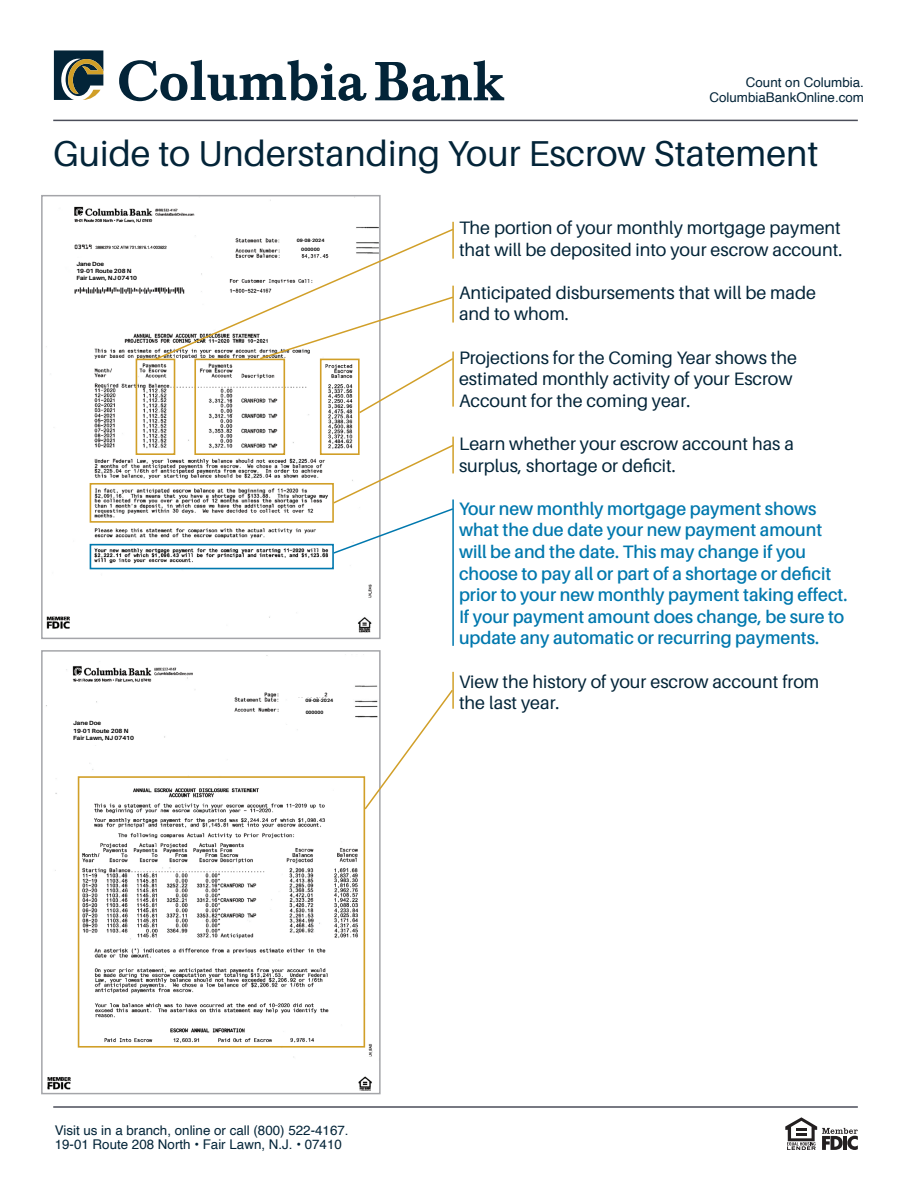
<style>
.page{position:relative;width:918px;height:1188px;background:#fff}
.page>*{position:absolute;margin:0;border:0;box-sizing:border-box;transform-origin:0 0}
.t1{font:36px "Aileron";color:#032438}
.t2{font:18px/21.6px "Aileron";color:#032438}
.t3{font:600 18px/21.6px "Aileron";color:#0078ae}
.t4{font:13.35px "Helvetica";color:#032438}
.t5{font:700 6px/7.2px "Aileron";color:#000;scale:1.04 1}
.t6{font:700 4.8px/9.1px "Aileron";color:#000;text-align:center;scale:1.04 1}
.t7{font:700 4.8px "Aileron";color:#000}
</style>
<div class="page">
<img style="left:46px;top:197px;width:332px;height:436px">
<img style="left:46px;top:655px;width:332px;height:436px">
<svg style="left:54px;top:50px;width:49px;height:50px;background:#55625b"></svg>
<svg style="left:119px;top:60px;width:248px;height:41px"></svg>
<svg style="left:375px;top:60px;width:129px;height:41px"></svg>
<div style="left:136px;top:359px;width:39px;height:96px;border:2px solid #d19f28"></div>
<div style="left:90px;top:483px;width:244px;height:40px;border:2px solid #d19f28"></div>
<div style="left:90px;top:544px;width:244px;height:25px;border:2px solid #0078ae"></div>
<div style="left:194px;top:359px;width:91px;height:96px;border:2px solid #d19f28"></div>
<div style="left:320px;top:359px;width:40px;height:96px;border:2px solid #d19f28"></div>
<div style="left:78px;top:776px;width:287px;height:272px;border:2px solid #d19f28"></div>
<svg style="left:153px;top:227px;width:301px;height:188px"></svg>
<svg style="left:332px;top:443px;width:122px;height:112px"></svg>
<svg style="left:363px;top:688px;width:89px;height:123px"></svg>
<hr style="left:452px;top:286px;width:2px;height:37px;background:#d19f28">
<hr style="left:452px;top:222px;width:2px;height:37px;background:#d19f28">
<hr style="left:452px;top:437px;width:2px;height:36px;background:#d19f28">
<hr style="left:452px;top:672px;width:2px;height:37px;background:#d19f28">
<hr style="left:452px;top:352px;width:2px;height:55px;background:#d19f28">
<hr style="left:452px;top:500px;width:2px;height:146px;background:#0078ae">
<svg style="left:785px;top:1117px;width:73px;height:33px"></svg>
<hr style="left:843px;top:1136px;width:4px;height:14px;background:#231f20">
<hr style="left:53px;top:1106px;width:805px;height:2px;background:#4b4e5a">
<hr style="left:53px;top:120px;width:805px;height:1px;background:#4b4e5a">
<img style="left:293px;top:233px;width:40px;height:20px">
<img style="left:74px;top:259px;width:68px;height:25px">
<img style="left:74px;top:719px;width:68px;height:25px">
<img style="left:301px;top:707px;width:41px;height:6px">
<img style="left:295px;top:698px;width:40px;height:13px">
<p class="t4" style="left:746px;top:72px;width:120px">Count on Columbia.</p>
<p class="t4" style="left:709px;top:87px;width:156px">ColumbiaBankOnline.com</p>
<p class="t1" style="left:53px;top:134px;width:767px">Guide to Understanding Your Escrow Statement</p>
<p class="t5" style="left:76px;top:260px;width:60px">Jane Doe<br>19-01 Route 208 N<br>Fair Lawn, NJ 07410</p>
<p class="t5" style="left:73px;top:720px;width:60px">Jane Doe<br>19-01 Route 208 N<br>Fair Lawn, NJ 07410</p>
<p class="t6" style="left:297px;top:235px;width:28px">09-08-2024<br>000000</p>
<p class="t6" style="left:306px;top:696px;width:28px">09-08-2024</p>
<p class="t7" style="left:306px;top:710px;width:19px">000000</p>
<p class="t2" style="left:459px;top:217px;width:385px">The portion of your monthly mortgage payment that will be deposited into your escrow account.</p>
<p class="t2" style="left:459px;top:282px;width:359px">Anticipated disbursements that will be made and to whom.</p>
<p class="t2" style="left:459px;top:347px;width:340px">Projections for the Coming Year shows the</p>
<p class="t2" style="left:459px;top:368px;width:335px">estimated monthly activity of your Escrow</p>
<p class="t2" style="left:459px;top:390px;width:233px">Account for the coming year.</p>
<p class="t2" style="left:459px;top:433px;width:337px">Learn whether your escrow account has a surplus, shortage or deficit.</p>
<p class="t3" style="left:459px;top:498px;width:390px">Your new monthly mortgage payment shows what the due date your new payment amount will be and the date. This may change if you choose to pay all or part of a shortage or deficit prior to your new monthly payment taking effect.<br>If your payment amount does change, be sure to update any automatic or recurring payments.</p>
<p class="t2" style="left:459px;top:671px;width:362px">View the history of your escrow account from the last year.</p>
<p class="t4" style="left:55px;top:1120px;width:295px">Visit us in a branch, online or call (800) 522-4167.</p>
<p class="t4" style="left:55px;top:1134px;width:289px">19-01 Route 208 North • Fair Lawn, N.J. • 07410</p>
</div>
